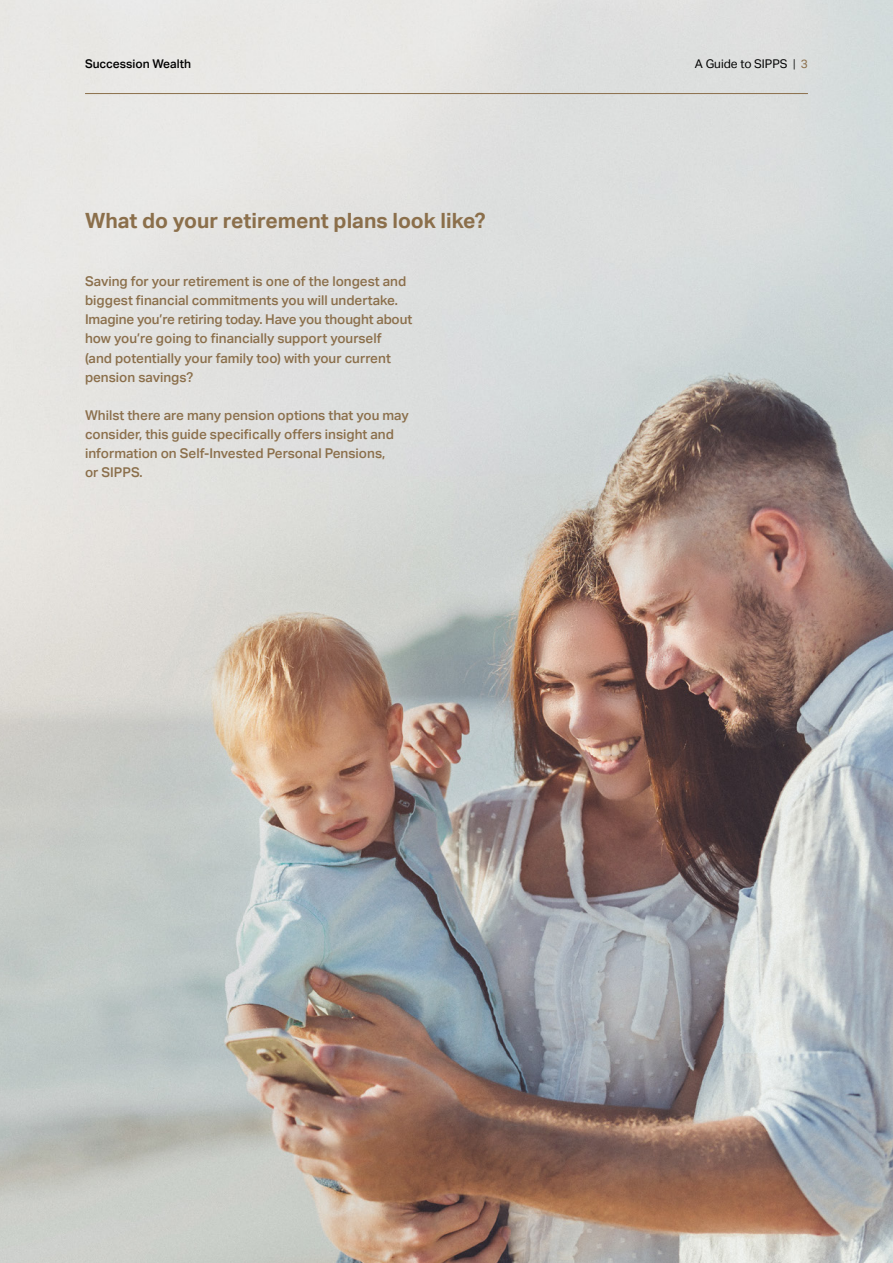
<style>
.page{position:relative;width:893px;height:1263px;background:#fff}
.page>*{position:absolute;margin:0;border:0;box-sizing:border-box;transform-origin:0 0}
.t1{font:700 21px "Aktiv Grotesk";color:#8b6f4b}
.t2{font:500 13.5px/19.2px "Aktiv Grotesk";color:#8b6f4b}
.t3{font:500 12px "Aktiv Grotesk";color:#000}
.t4{font:12px "Aktiv Grotesk";color:#000}
.s1{font-weight:300}
.s2{color:#8b6f4b}
</style>
<div class="page">
<img style="left:0;top:0;width:893px;height:1263px">
<hr style="left:85px;top:93px;width:723px;height:1px;background:#8b6f4b">
<p class="t3" style="left:85px;top:57px;width:108px">Succession Wealth</p>
<p class="t4" style="left:695px;top:57px;width:115px">A Guide to SIPPS <span class="s1">|</span> <span class="s2">3</span></p>
<h1 class="t1" style="left:85px;top:208px;width:402px">What do your retirement plans look like?</h1>
<p class="t2" style="left:85px;top:272px;width:329px">Saving for your retirement is one of the longest and biggest financial commitments you will undertake.<br>Imagine you’re retiring today. Have you thought about how you’re going to financially support yourself<br>(and potentially your family too) with your current pension savings?</p>
<p class="t2" style="left:85px;top:406px;width:325px">Whilst there are many pension options that you may consider, this guide specifically offers insight and information on Self-Invested Personal Pensions,<br>or SIPPS.</p>
</div>
